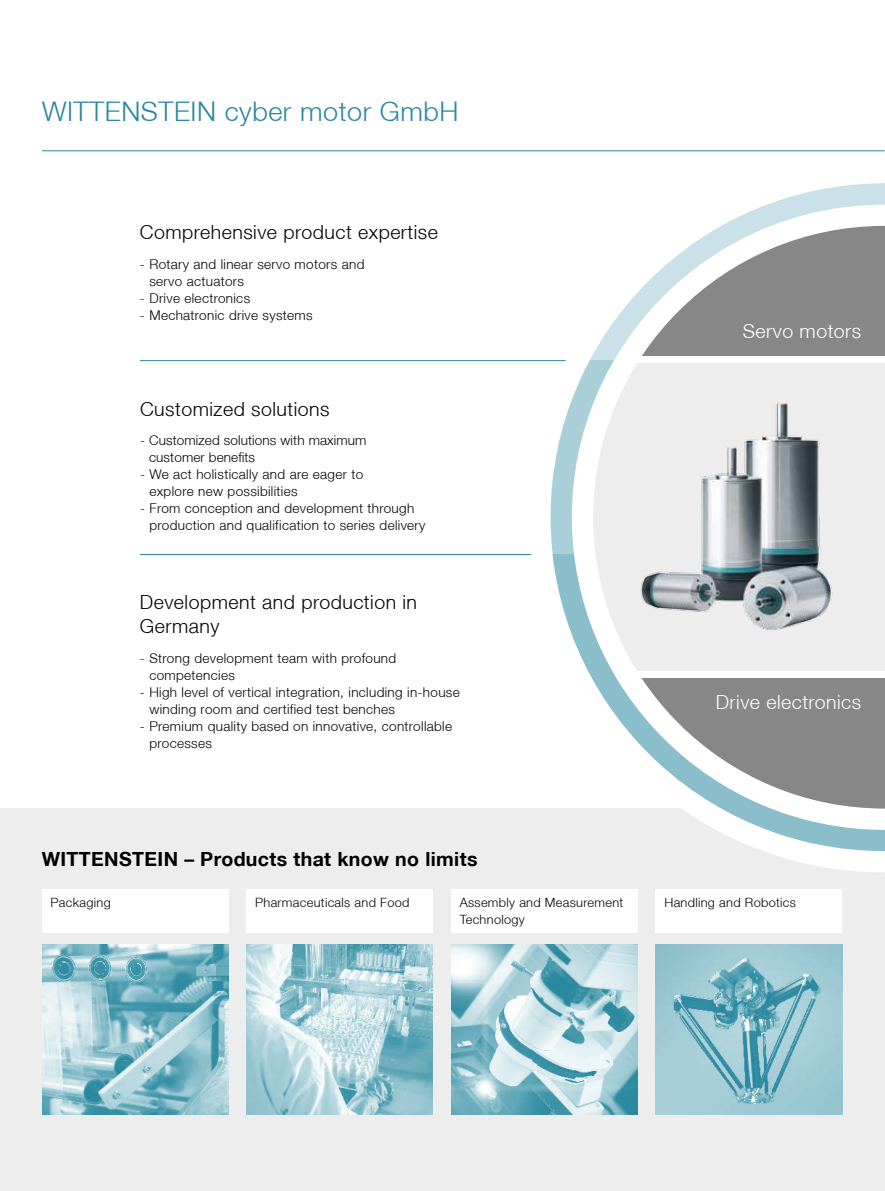
<style>
.page{position:relative;width:885px;height:1191px;background:#fff}
.page>*{position:absolute;margin:0;border:0;box-sizing:border-box;transform-origin:0 0}
.t1{font:300 27px "Helvetica Neue LT";letter-spacing:.02em;color:#28889f}
.t2{font:300 19.5px/23.4px "Helvetica Neue LT";letter-spacing:.025em;color:#000}
.t3{font:700 19.5px "Helvetica Neue LT";letter-spacing:.02em;color:#000}
.t4{font:300 19.5px "Helvetica Neue LT";letter-spacing:.025em;color:#fff}
.t5{font:300 13.5px/17px "Helvetica Neue LT";letter-spacing:.025em;color:#000}
.t6{font:300 12.75px/17px "Helvetica Neue LT";letter-spacing:.025em;color:#000}
</style>
<div class="page">
<hr style="left:140px;top:360px;width:743px;height:1px;background:#28889f">
<hr style="left:140px;top:554px;width:741px;height:1px;background:#28889f">
<div style="left:0;top:808px;width:884px;height:383px;background:#ededed"></div>
<svg style="left:529px;top:360px;width:355px;height:512px"></svg>
<svg style="left:767px;top:183px;width:117px;height:22px;fill:#c9e1e7"></svg>
<svg style="left:550px;top:360px;width:21px;height:194px;fill:#a9d0d9"></svg>
<svg style="left:550px;top:554px;width:334px;height:297px"></svg>
<hr style="left:884px;top:556px;width:1px;height:295px;background:#89beca">
<hr style="left:884px;top:183px;width:1px;height:189px;background:#c9e1e7">
<svg style="left:571px;top:205px;width:313px;height:625px"></svg>
<svg style="left:611px;top:226px;width:273px;height:132px;fill:#878787"></svg>
<svg style="left:593px;top:358px;width:291px;height:336px;background:#e3e9ea"></svg>
<svg style="left:622px;top:675px;width:262px;height:133px;fill:#878787"></svg>
<div style="left:623px;top:356px;width:261px;height:7px;background:#fff"></div>
<div style="left:632px;top:671px;width:252px;height:7px;background:#fff"></div>
<img style="left:593px;top:372px;width:288px;height:287px">
<hr style="left:42px;top:150px;width:842px;height:1px;background:#28889f">
<img style="left:42px;top:944px;width:186px;height:170px">
<img style="left:247px;top:944px;width:186px;height:170px">
<img style="left:451px;top:944px;width:186px;height:170px">
<img style="left:655px;top:944px;width:186px;height:170px">
<div style="left:42px;top:889px;width:186px;height:43px;background:#fff"></div>
<div style="left:247px;top:889px;width:186px;height:43px;background:#fff"></div>
<div style="left:451px;top:889px;width:186px;height:43px;background:#fff"></div>
<div style="left:655px;top:889px;width:186px;height:43px;background:#fff"></div>
<h1 class="t1" style="left:42px;top:95px;width:418px">WITTENSTEIN cyber motor GmbH</h1>
<h2 class="t2" style="left:140px;top:220px;width:299px">Comprehensive product expertise</h2>
<p class="t5" style="left:149px;top:255px;width:216px;text-indent:-9px">- Rotary and linear servo motors and servo actuators</p>
<p class="t5" style="left:140px;top:289px;width:112px">- Drive electronics</p>
<p class="t5" style="left:140px;top:306px;width:174px">- Mechatronic drive systems</p>
<h2 class="t2" style="left:140px;top:396px;width:191px">Customized solutions</h2>
<p class="t5" style="left:149px;top:432px;width:219px;text-indent:-9px">- Customized solutions with maximum customer benefits</p>
<p class="t5" style="left:149px;top:466px;width:215px;text-indent:-9px">- We act holistically and are eager to explore new possibilities</p>
<p class="t5" style="left:149px;top:500px;width:277px;text-indent:-9px">- From conception and development through production and qualification to series delivery</p>
<h2 class="t2" style="left:140px;top:590px;width:278px">Development and production in<br>Germany</h2>
<p class="t5" style="left:149px;top:649px;width:248px;text-indent:-9px">- Strong development team with profound competencies</p>
<p class="t5" style="left:149px;top:683px;width:312px;text-indent:-9px">- High level of vertical integration, including in-house winding room and certified test benches</p>
<p class="t5" style="left:149px;top:717px;width:304px;text-indent:-9px">- Premium quality based on innovative, controllable processes</p>
<h2 class="t3" style="left:42px;top:847px;width:437px">WITTENSTEIN – Products that know no limits</h2>
<h2 class="t4" style="left:742px;top:319px;width:120px">Servo motors</h2>
<h2 class="t4" style="left:715px;top:690px;width:147px">Drive electronics</h2>
<p class="t6" style="left:51px;top:893px;width:62px">Packaging</p>
<p class="t6" style="left:255px;top:893px;width:156px">Pharmaceuticals and Food</p>
<p class="t6" style="left:459px;top:893px;width:165px">Assembly and Measurement<br>Technology</p>
<p class="t6" style="left:664px;top:893px;width:133px">Handling and Robotics</p>
</div>
